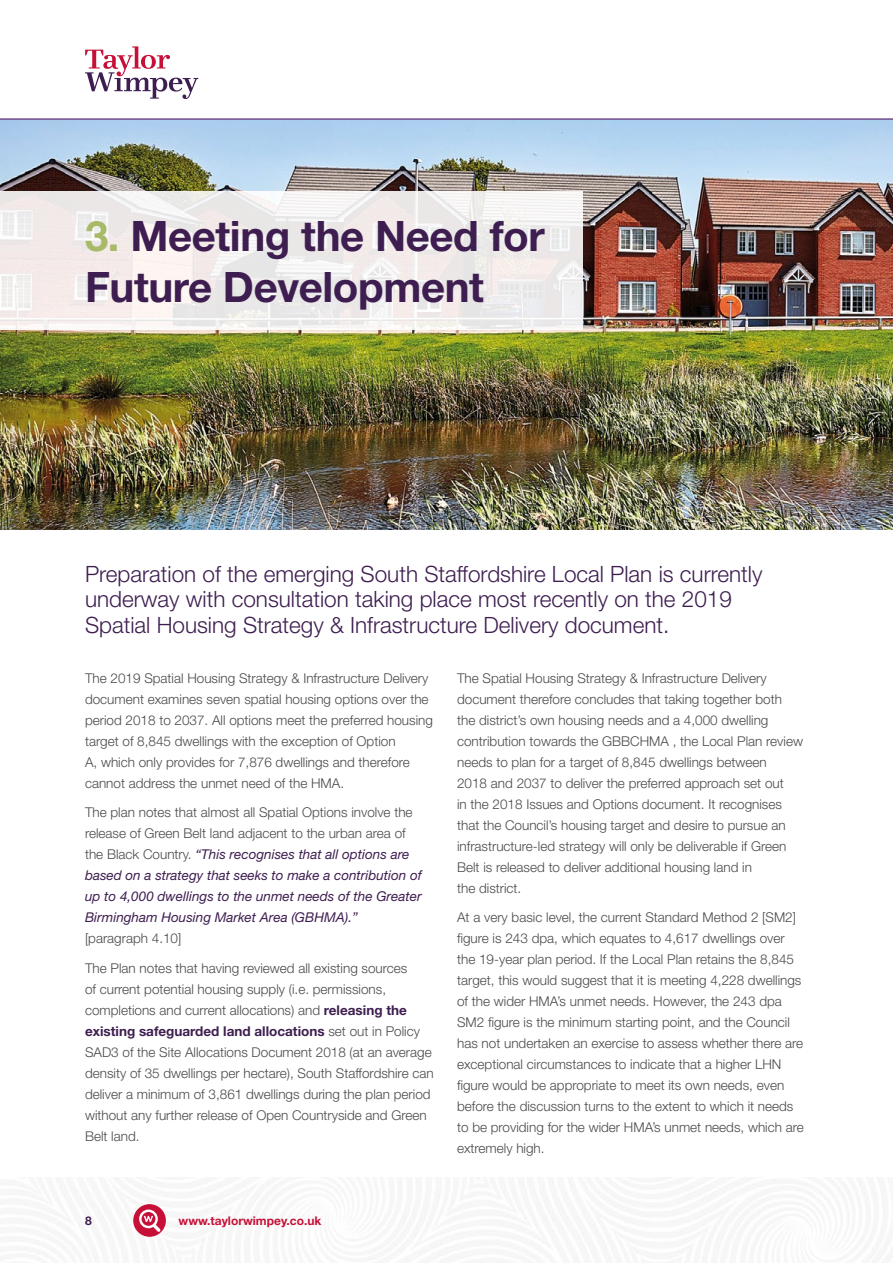
<style>
.page{position:relative;width:893px;height:1263px;background:#fff}
.page>*{position:absolute;margin:0;border:0;box-sizing:border-box;transform-origin:0 0}
.t1{font:700 42px/50.4px "Helvetica Neue LT Std";letter-spacing:-.01em;color:#3e1e50}
.t2{font:300 22.5px/25.5px "Helvetica Neue LT Std";color:#3e1e50}
.t3{font:300 13.5px/21px "Helvetica Neue LT Std";color:#4a4a49}
.t4{font:italic 13.5px/21px "Helvetica Neue LT Std";color:#3e1e50}
.t5{font:700 12px "Helvetica Neue LT Std";color:#c61037}
.t6{font:700 12px "Helvetica Neue LT Std";color:#3e1e50}
.s1{color:#a8b967}
.s2{font-weight:300;font-style:normal;color:#4a4a49}
.s3{font-weight:700;color:#3e1e50}
</style>
<div class="page">
<img style="left:2px;top:1178px;width:891px;height:85px">
<svg style="left:133px;top:1204px;width:33px;height:33px"></svg>
<div style="left:139px;top:1209px;width:19px;height:19px;border:2px solid #fff;border-radius:50%"></div>
<svg style="left:144px;top:1216px;width:20px;height:19px"></svg>
<img style="left:0;top:120px;width:893px;height:409px">
<svg style="left:0;top:191px;width:583px;height:139px;fill:#f1ebea"></svg>
<svg style="left:85px;top:46px;width:113px;height:53px"></svg>
<hr style="left:0;top:118px;width:893px;height:2px;background:#744b8d">
<h1 class="t1" style="left:85px;top:210px;width:461px"><span class="s1">3.</span> Meeting the Need for<br>Future Development</h1>
<h2 class="t2" style="left:85px;top:560px;width:679px">Preparation of the emerging South Staffordshire Local Plan is currently underway with consultation taking place most recently on the 2019<br>Spatial Housing Strategy &amp; Infrastructure Delivery document.</h2>
<p class="t3" style="left:85px;top:667px;width:349px">The 2019 Spatial Housing Strategy &amp; Infrastructure Delivery document examines seven spatial housing options over the period 2018 to 2037. All options meet the preferred housing target of 8,845 dwellings with the exception of Option<br>A, which only provides for 7,876 dwellings and therefore cannot address the unmet need of the HMA.</p>
<p class="t4" style="left:85px;top:802px;width:338px"><span class="s2">The plan notes that almost all Spatial Options involve the release of Green Belt land adjacent to the urban area of the Black Country.</span> “This recognises that all options are based on a strategy that seeks to make a contribution of up to 4,000 dwellings to the unmet needs of the Greater Birmingham Housing Market Area (GBHMA).”</p>
<p class="t3" style="left:85px;top:923px;width:324px;line-height:29.5px">[paragraph 4.10]<br>The Plan notes that having reviewed all existing sources</p>
<p class="t3" style="left:85px;top:978px;width:350px">of current potential housing supply (i.e. permissions, completions and current allocations) and <span class="s3">releasing the existing safeguarded land allocations</span> set out in Policy SAD3 of the Site Allocations Document 2018 (at an average density of 35 dwellings per hectare), South Staffordshire can deliver a minimum of 3,861 dwellings during the plan period without any further release of Open Countryside and Green Belt land.</p>
<p class="t6" style="left:85px;top:1213px;width:8px">8</p>
<p class="t5" style="left:179px;top:1213px;width:144px">www.taylorwimpey.co.uk</p>
<p class="t3" style="left:457px;top:667px;width:347px">The Spatial Housing Strategy &amp; Infrastructure Delivery document therefore concludes that taking together both the district’s own housing needs and a 4,000 dwelling contribution towards the GBBCHMA , the Local Plan review needs to plan for a target of 8,845 dwellings between<br>2018 and 2037 to deliver the preferred approach set out<br>in the 2018 Issues and Options document. It recognises that the Council’s housing target and desire to pursue an infrastructure-led strategy will only be deliverable if Green Belt is released to deliver additional housing land in<br>the district.</p>
<p class="t3" style="left:457px;top:907px;width:348px">At a very basic level, the current Standard Method 2 [SM2] figure is 243 dpa, which equates to 4,617 dwellings over the 19-year plan period. If the Local Plan retains the 8,845 target, this would suggest that it is meeting 4,228 dwellings of the wider HMA’s unmet needs. However, the 243 dpa SM2 figure is the minimum starting point, and the Council has not undertaken an exercise to assess whether there are exceptional circumstances to indicate that a higher LHN figure would be appropriate to meet its own needs, even before the discussion turns to the extent to which it needs to be providing for the wider HMA’s unmet needs, which are extremely high.</p>
</div>
